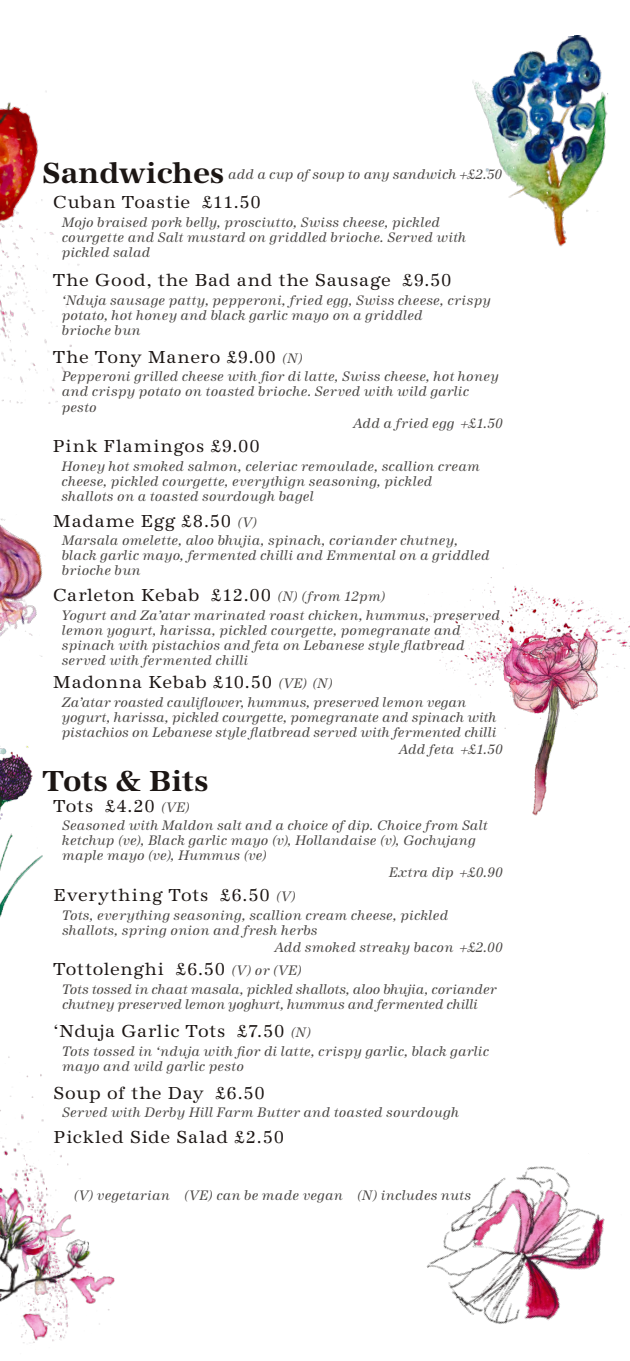
<style>
.page{position:relative;width:630px;height:1361px;background:#fff}
.page>*{position:absolute;margin:0;border:0;box-sizing:border-box;transform-origin:0 0}
.t1{font:700 30px "URW Antiqua";color:#1c1614}
.t2{font:18px "URW Antiqua";letter-spacing:.04em;color:#1c1614}
.t3{font:18px "URW Antiqua";letter-spacing:.06em;color:#1c1614}
.t4{font:italic 14.25px/15px "URW Antiqua";letter-spacing:.015em;color:#4b4846}
.s1{font-style:italic;font-size:14.25px;color:#4b4846}
</style>
<div class="page">
<img style="left:0;top:1056px;width:115px;height:287px">
<img style="left:426px;top:1166px;width:179px;height:158px">
<img style="left:0;top:91px;width:80px;height:313px">
<img style="left:0;top:518px;width:43px;height:139px">
<img style="left:0;top:746px;width:42px;height:171px">
<img style="left:472px;top:35px;width:136px;height:212px">
<img style="left:428px;top:567px;width:201px;height:249px">
<h1 class="t1" style="left:42px;top:156px;width:184px">Sandwiches</h1>
<p class="t4" style="left:228px;top:167px;width:275px">add a cup of soup to any sandwich +£2.50</p>
<p class="t2" style="left:53px;top:192px;width:209px">Cuban Toastie £11.50</p>
<p class="t4" style="left:62px;top:215px;width:405px">Mojo braised pork belly, prosciutto, Swiss cheese, pickled courgette and Salt mustard on griddled brioche. Served with pickled salad</p>
<p class="t2" style="left:53px;top:270px;width:399px">The Good, the Bad and the Sausage £9.50</p>
<p class="t4" style="left:62px;top:293px;width:430px">‘Nduja sausage patty, pepperoni, fried egg, Swiss cheese, crispy potato, hot honey and black garlic mayo on a griddled<br>brioche bun</p>
<p class="t2" style="left:53px;top:347px;width:251px">The Tony Manero £9.00 <span class="s1">(N)</span></p>
<p class="t4" style="left:62px;top:369px;width:438px">Pepperoni grilled cheese with fior di latte, Swiss cheese, hot honey and crispy potato on toasted brioche. Served with wild garlic pesto</p>
<p class="t4" style="left:353px;top:416px;width:151px">Add a fried egg +£1.50</p>
<p class="t3" style="left:53px;top:436px;width:208px">Pink Flamingos £9.00</p>
<p class="t4" style="left:61px;top:459px;width:419px">Honey hot smoked salmon, celeriac remoulade, scallion cream cheese, pickled courgette, everythign seasoning, pickled shallots on a toasted sourdough bagel</p>
<p class="t2" style="left:53px;top:510px;width:205px">Madame Egg £8.50 <span class="s1">(V)</span></p>
<p class="t4" style="left:62px;top:533px;width:429px">Marsala omelette, aloo bhujia, spinach, coriander chutney, black garlic mayo, fermented chilli and Emmental on a griddled brioche bun</p>
<p class="t2" style="left:53px;top:585px;width:333px">Carleton Kebab £12.00 <span class="s1">(N) (from 12pm)</span></p>
<p class="t4" style="left:62px;top:608px;width:439px">Yogurt and Za’atar marinated roast chicken, hummus, preserved lemon yogurt, harissa, pickled courgette, pomegranate and spinach with pistachios and feta on Lebanese style flatbread served with fermented chilli</p>
<p class="t2" style="left:53px;top:672px;width:281px">Madonna Kebab £10.50 <span class="s1">(VE) (N)</span></p>
<p class="t4" style="left:62px;top:695px;width:436px">Za’atar roasted cauliflower, hummus, preserved lemon vegan yogurt, harissa, pickled courgette, pomegranate and spinach with pistachios on Lebanese style flatbread served with fermented chilli</p>
<p class="t4" style="left:398px;top:742px;width:105px">Add feta +£1.50</p>
<h1 class="t1" style="left:43px;top:763px;width:167px">Tots &amp; Bits</h1>
<p class="t2" style="left:54px;top:795px;width:138px">Tots £4.20 <span class="s1">(VE)</span></p>
<p class="t4" style="left:62px;top:818px;width:427px">Seasoned with Maldon salt and a choice of dip. Choice from Salt ketchup (ve), Black garlic mayo (v), Hollandaise (v), Gochujang maple mayo (ve), Hummus (ve)</p>
<p class="t4" style="left:388px;top:865px;width:115px">Extra dip +£0.90</p>
<p class="t3" style="left:54px;top:885px;width:243px">Everything Tots £6.50 <span class="s1">(V)</span></p>
<p class="t4" style="left:62px;top:907px;width:387px">Tots, everything seasoning, scallion cream cheese, pickled shallots, spring onion and fresh herbs</p>
<p class="t4" style="left:274px;top:939px;width:229px">Add smoked streaky bacon +£2.00</p>
<p class="t2" style="left:54px;top:959px;width:249px">Tottolenghi £6.50 <span class="s1">(V) or (VE)</span></p>
<p class="t4" style="left:62px;top:982px;width:436px">Tots tossed in chaat masala, pickled shallots, aloo bhujia, coriander chutney preserved lemon yoghurt, hummus and fermented chilli</p>
<p class="t2" style="left:54px;top:1021px;width:259px">‘Nduja Garlic Tots £7.50 <span class="s1">(N)</span></p>
<p class="t4" style="left:62px;top:1044px;width:428px">Tots tossed in ‘nduja with fior di latte, crispy garlic, black garlic mayo and wild garlic pesto</p>
<p class="t2" style="left:54px;top:1082px;width:213px">Soup of the Day £6.50</p>
<p class="t4" style="left:62px;top:1105px;width:398px">Served with Derby Hill Farm Butter and toasted sourdough</p>
<p class="t2" style="left:54px;top:1127px;width:232px">Pickled Side Salad £2.50</p>
<p class="t4" style="left:74px;top:1188px;width:398px">(V) vegetarian (VE) can be made vegan (N) includes nuts</p>
</div>
